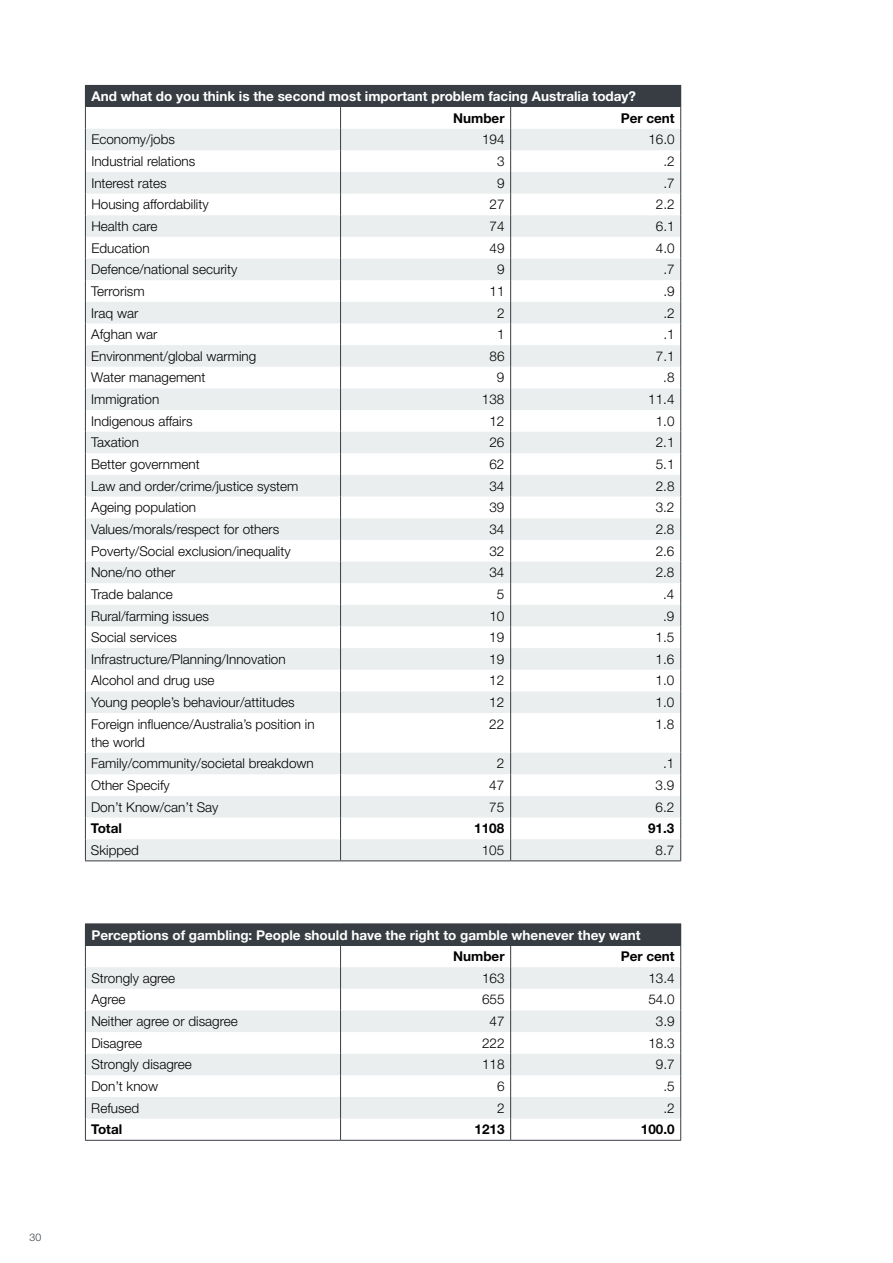
<style>
.page{position:relative;width:893px;height:1263px;background:#fff}
.page>*{position:absolute;margin:0;border:0;box-sizing:border-box;transform-origin:0 0}
.t1{font:300 13.5px/18px "Helvetica Neue LT Std";color:#000}
.t2{font:700 13.5px "Helvetica Neue LT Std";color:#fff}
.t3{font:700 13.5px "Helvetica Neue LT Std";color:#000}
.t4{font:300 10.5px "Helvetica Neue LT Std";color:#373d42}
</style>
<div class="page">
<div style="left:85px;top:85px;width:596px;height:22px;background:#373d42"></div>
<svg style="left:86px;top:129px;width:594px;height:731px;fill:#f3f4f5"></svg>
<svg style="left:85px;top:107px;width:1px;height:606px"></svg>
<svg style="left:340px;top:107px;width:1px;height:606px"></svg>
<svg style="left:510px;top:107px;width:1px;height:606px"></svg>
<svg style="left:680px;top:107px;width:1px;height:606px"></svg>
<hr style="left:85px;top:713px;width:1px;height:40px;background:#373d42">
<hr style="left:340px;top:713px;width:1px;height:40px;background:#373d42">
<hr style="left:510px;top:713px;width:1px;height:40px;background:#373d42">
<hr style="left:680px;top:713px;width:1px;height:40px;background:#373d42">
<svg style="left:85px;top:753px;width:1px;height:107px"></svg>
<svg style="left:340px;top:753px;width:1px;height:107px"></svg>
<svg style="left:510px;top:753px;width:1px;height:107px"></svg>
<svg style="left:680px;top:753px;width:1px;height:107px"></svg>
<hr style="left:85px;top:860px;width:256px;height:1px;background:#373d42">
<hr style="left:341px;top:860px;width:170px;height:1px;background:#373d42">
<hr style="left:511px;top:860px;width:170px;height:1px;background:#373d42">
<div style="left:85px;top:924px;width:596px;height:21px;background:#373d42"></div>
<svg style="left:86px;top:967px;width:594px;height:152px;fill:#ebeeef"></svg>
<hr style="left:85px;top:923px;width:256px;height:1px;background:#373d42">
<hr style="left:341px;top:923px;width:170px;height:1px;background:#373d42">
<hr style="left:511px;top:923px;width:170px;height:1px;background:#373d42">
<svg style="left:85px;top:945px;width:1px;height:195px"></svg>
<svg style="left:340px;top:945px;width:1px;height:195px"></svg>
<svg style="left:510px;top:945px;width:1px;height:195px"></svg>
<svg style="left:680px;top:945px;width:1px;height:195px"></svg>
<hr style="left:85px;top:1140px;width:256px;height:1px;background:#373d42">
<hr style="left:341px;top:1140px;width:170px;height:1px;background:#373d42">
<hr style="left:511px;top:1140px;width:170px;height:1px;background:#373d42">
<p class="t4" style="left:30px;top:1230px;width:13px">30</p>
<p class="t2" style="left:91px;top:88px;width:546px">And what do you think is the second most important problem facing Australia today?</p>
<p class="t3" style="left:453px;top:110px;width:53px">Number</p>
<p class="t3" style="left:621px;top:110px;width:56px">Per cent</p>
<p class="t1" style="left:91px;top:130px;width:85px">Economy/jobs</p>
<p class="t1" style="left:482px;top:130px;width:24px">194</p>
<p class="t1" style="left:648px;top:130px;width:28px">16.0</p>
<p class="t1" style="left:91px;top:152px;width:106px">Industrial relations</p>
<p class="t1" style="left:497px;top:152px;width:9px">3</p>
<p class="t1" style="left:663px;top:152px;width:13px">.2</p>
<p class="t1" style="left:91px;top:174px;width:77px">Interest rates</p>
<p class="t1" style="left:497px;top:174px;width:9px">9</p>
<p class="t1" style="left:663px;top:174px;width:13px">.7</p>
<p class="t1" style="left:91px;top:195px;width:119px">Housing affordability</p>
<p class="t1" style="left:490px;top:195px;width:17px">27</p>
<p class="t1" style="left:656px;top:195px;width:20px">2.2</p>
<p class="t1" style="left:91px;top:217px;width:68px">Health care</p>
<p class="t1" style="left:490px;top:217px;width:17px">74</p>
<p class="t1" style="left:656px;top:217px;width:20px">6.1</p>
<p class="t1" style="left:91px;top:238px;width:60px">Education</p>
<p class="t1" style="left:490px;top:238px;width:17px">49</p>
<p class="t1" style="left:656px;top:238px;width:20px">4.0</p>
<p class="t1" style="left:91px;top:260px;width:148px">Defence/national security</p>
<p class="t1" style="left:497px;top:260px;width:9px">9</p>
<p class="t1" style="left:663px;top:260px;width:13px">.7</p>
<p class="t1" style="left:91px;top:282px;width:55px">Terrorism</p>
<p class="t1" style="left:489px;top:282px;width:17px">11</p>
<p class="t1" style="left:663px;top:282px;width:13px">.9</p>
<p class="t1" style="left:91px;top:303px;width:49px">Iraq war</p>
<p class="t1" style="left:497px;top:303px;width:9px">2</p>
<p class="t1" style="left:663px;top:303px;width:13px">.2</p>
<p class="t1" style="left:91px;top:325px;width:68px">Afghan war</p>
<p class="t1" style="left:497px;top:325px;width:9px">1</p>
<p class="t1" style="left:663px;top:325px;width:13px">.1</p>
<p class="t1" style="left:91px;top:347px;width:167px">Environment/global warming</p>
<p class="t1" style="left:489px;top:347px;width:17px">86</p>
<p class="t1" style="left:656px;top:347px;width:20px">7.1</p>
<p class="t1" style="left:91px;top:368px;width:116px">Water management</p>
<p class="t1" style="left:497px;top:368px;width:9px">9</p>
<p class="t1" style="left:663px;top:368px;width:13px">.8</p>
<p class="t1" style="left:91px;top:390px;width:69px">Immigration</p>
<p class="t1" style="left:482px;top:390px;width:24px">138</p>
<p class="t1" style="left:648px;top:390px;width:28px">11.4</p>
<p class="t1" style="left:91px;top:412px;width:103px">Indigenous affairs</p>
<p class="t1" style="left:489px;top:412px;width:17px">12</p>
<p class="t1" style="left:656px;top:412px;width:20px">1.0</p>
<p class="t1" style="left:91px;top:433px;width:49px">Taxation</p>
<p class="t1" style="left:489px;top:433px;width:17px">26</p>
<p class="t1" style="left:656px;top:433px;width:20px">2.1</p>
<p class="t1" style="left:91px;top:455px;width:110px">Better government</p>
<p class="t1" style="left:489px;top:455px;width:17px">62</p>
<p class="t1" style="left:656px;top:455px;width:20px">5.1</p>
<p class="t1" style="left:91px;top:477px;width:209px">Law and order/crime/justice system</p>
<p class="t1" style="left:489px;top:477px;width:17px">34</p>
<p class="t1" style="left:656px;top:477px;width:20px">2.8</p>
<p class="t1" style="left:91px;top:498px;width:107px">Ageing population</p>
<p class="t1" style="left:489px;top:498px;width:17px">39</p>
<p class="t1" style="left:656px;top:498px;width:20px">3.2</p>
<p class="t1" style="left:91px;top:520px;width:190px">Values/morals/respect for others</p>
<p class="t1" style="left:489px;top:520px;width:17px">34</p>
<p class="t1" style="left:656px;top:520px;width:20px">2.8</p>
<p class="t1" style="left:91px;top:541px;width:201px">Poverty/Social exclusion/inequality</p>
<p class="t1" style="left:489px;top:541px;width:17px">32</p>
<p class="t1" style="left:656px;top:541px;width:20px">2.6</p>
<p class="t1" style="left:91px;top:563px;width:86px">None/no other</p>
<p class="t1" style="left:489px;top:563px;width:17px">34</p>
<p class="t1" style="left:656px;top:563px;width:20px">2.8</p>
<p class="t1" style="left:91px;top:585px;width:83px">Trade balance</p>
<p class="t1" style="left:497px;top:585px;width:9px">5</p>
<p class="t1" style="left:663px;top:585px;width:13px">.4</p>
<p class="t1" style="left:91px;top:606px;width:119px">Rural/farming issues</p>
<p class="t1" style="left:489px;top:606px;width:17px">10</p>
<p class="t1" style="left:663px;top:606px;width:13px">.9</p>
<p class="t1" style="left:91px;top:628px;width:87px">Social services</p>
<p class="t1" style="left:489px;top:628px;width:17px">19</p>
<p class="t1" style="left:656px;top:628px;width:20px">1.5</p>
<p class="t1" style="left:91px;top:650px;width:196px">Infrastructure/Planning/Innovation</p>
<p class="t1" style="left:489px;top:650px;width:17px">19</p>
<p class="t1" style="left:656px;top:650px;width:20px">1.6</p>
<p class="t1" style="left:91px;top:671px;width:125px">Alcohol and drug use</p>
<p class="t1" style="left:489px;top:671px;width:17px">12</p>
<p class="t1" style="left:656px;top:671px;width:20px">1.0</p>
<p class="t1" style="left:91px;top:693px;width:205px">Young people’s behaviour/attitudes</p>
<p class="t1" style="left:489px;top:693px;width:17px">12</p>
<p class="t1" style="left:656px;top:693px;width:20px">1.0</p>
<p class="t1" style="left:91px;top:715px;width:225px">Foreign influence/Australia’s position in the world</p>
<p class="t1" style="left:489px;top:715px;width:17px">22</p>
<p class="t1" style="left:656px;top:715px;width:20px">1.8</p>
<p class="t1" style="left:91px;top:754px;width:224px">Family/community/societal breakdown</p>
<p class="t1" style="left:497px;top:754px;width:9px">2</p>
<p class="t1" style="left:663px;top:754px;width:13px">.1</p>
<p class="t1" style="left:91px;top:776px;width:80px">Other Specify</p>
<p class="t1" style="left:489px;top:776px;width:17px">47</p>
<p class="t1" style="left:656px;top:776px;width:20px">3.9</p>
<p class="t1" style="left:91px;top:797px;width:129px">Don’t Know/can’t Say</p>
<p class="t1" style="left:489px;top:797px;width:17px">75</p>
<p class="t1" style="left:655px;top:797px;width:20px">6.2</p>
<p class="t3" style="left:91px;top:820px;width:32px">Total</p>
<p class="t3" style="left:474px;top:820px;width:32px">1108</p>
<p class="t3" style="left:648px;top:820px;width:28px">91.3</p>
<p class="t1" style="left:91px;top:841px;width:50px">Skipped</p>
<p class="t1" style="left:482px;top:841px;width:24px">105</p>
<p class="t1" style="left:655px;top:841px;width:20px">8.7</p>
<p class="t2" style="left:91px;top:926px;width:551px">Perceptions of gambling: People should have the right to gamble whenever they want</p>
<p class="t3" style="left:453px;top:948px;width:53px">Number</p>
<p class="t3" style="left:621px;top:948px;width:56px">Per cent</p>
<p class="t1" style="left:91px;top:969px;width:85px">Strongly agree</p>
<p class="t1" style="left:482px;top:969px;width:24px">163</p>
<p class="t1" style="left:648px;top:969px;width:28px">13.4</p>
<p class="t1" style="left:91px;top:990px;width:36px">Agree</p>
<p class="t1" style="left:482px;top:990px;width:24px">655</p>
<p class="t1" style="left:648px;top:990px;width:28px">54.0</p>
<p class="t1" style="left:91px;top:1012px;width:148px">Neither agree or disagree</p>
<p class="t1" style="left:490px;top:1012px;width:17px">47</p>
<p class="t1" style="left:656px;top:1012px;width:20px">3.9</p>
<p class="t1" style="left:91px;top:1034px;width:52px">Disagree</p>
<p class="t1" style="left:482px;top:1034px;width:24px">222</p>
<p class="t1" style="left:648px;top:1034px;width:28px">18.3</p>
<p class="t1" style="left:91px;top:1055px;width:102px">Strongly disagree</p>
<p class="t1" style="left:482px;top:1055px;width:24px">118</p>
<p class="t1" style="left:656px;top:1055px;width:20px">9.7</p>
<p class="t1" style="left:91px;top:1077px;width:68px">Don’t know</p>
<p class="t1" style="left:497px;top:1077px;width:9px">6</p>
<p class="t1" style="left:663px;top:1077px;width:13px">.5</p>
<p class="t1" style="left:91px;top:1098px;width:50px">Refused</p>
<p class="t1" style="left:497px;top:1098px;width:9px">2</p>
<p class="t1" style="left:663px;top:1098px;width:13px">.2</p>
<p class="t3" style="left:91px;top:1121px;width:32px">Total</p>
<p class="t3" style="left:474px;top:1121px;width:32px">1213</p>
<p class="t3" style="left:641px;top:1121px;width:35px">100.0</p>
</div>
